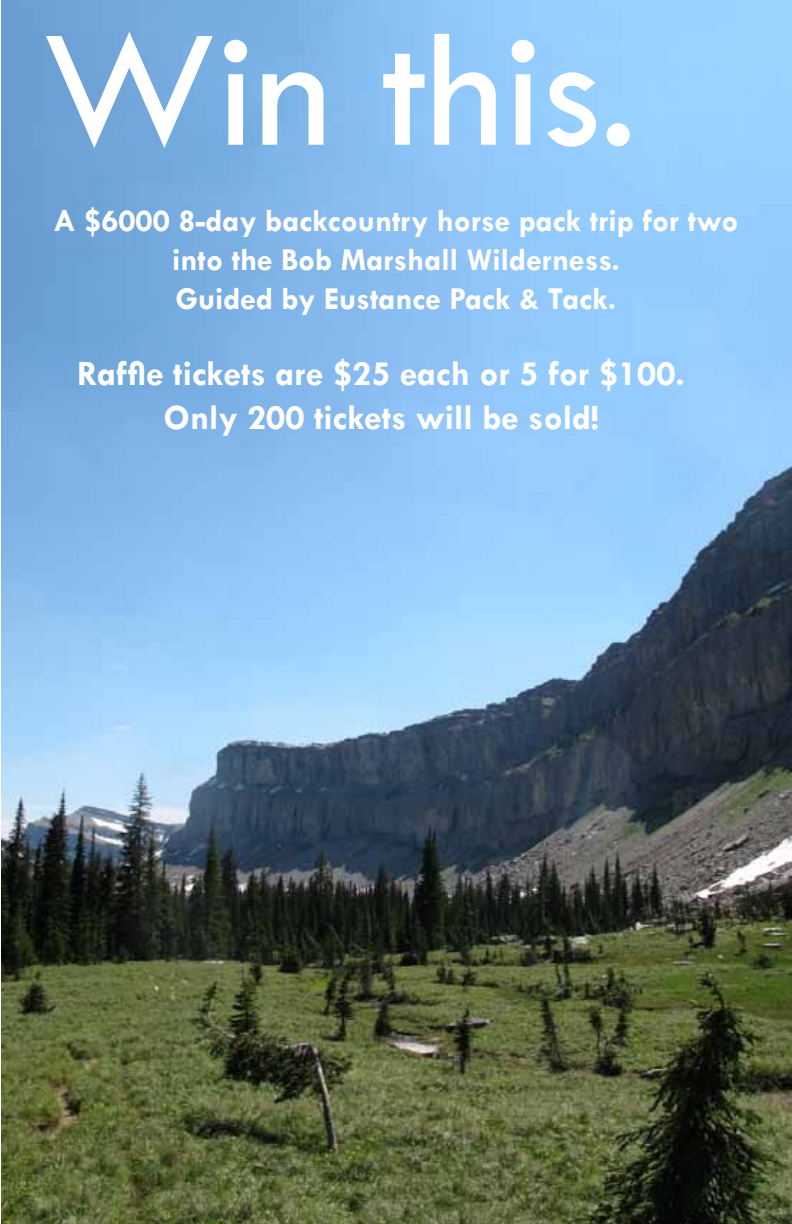
<style>
.page{position:relative;width:792px;height:1224px;background:#fff}
.page>*{position:absolute;margin:0;border:0;box-sizing:border-box;transform-origin:0 0}
.t1{font:175px "Tw Cen";color:#fff}
.t2{font:700 36px/43.2px "Tw Cen";color:#fff;text-align:center}
.t3{font:700 32.2px/38.6px "Tw Cen";color:#fff;text-align:center}
</style>
<div class="page">
<img style="left:1px;top:0;width:791px;height:1224px">
<h1 class="t1" style="left:42px;top:-16px;width:597px">Win this.</h1>
<p class="t3" style="left:54px;top:201px;width:687px">A $6000 8-day backcountry horse pack trip for two into the Bob Marshall Wilderness.<br>Guided by Eustance Pack &amp; Tack.</p>
<p class="t2" style="left:77px;top:351px;width:609px">Raffle tickets are $25 each or 5 for $100.<br>Only 200 tickets will be sold!</p>
</div>
